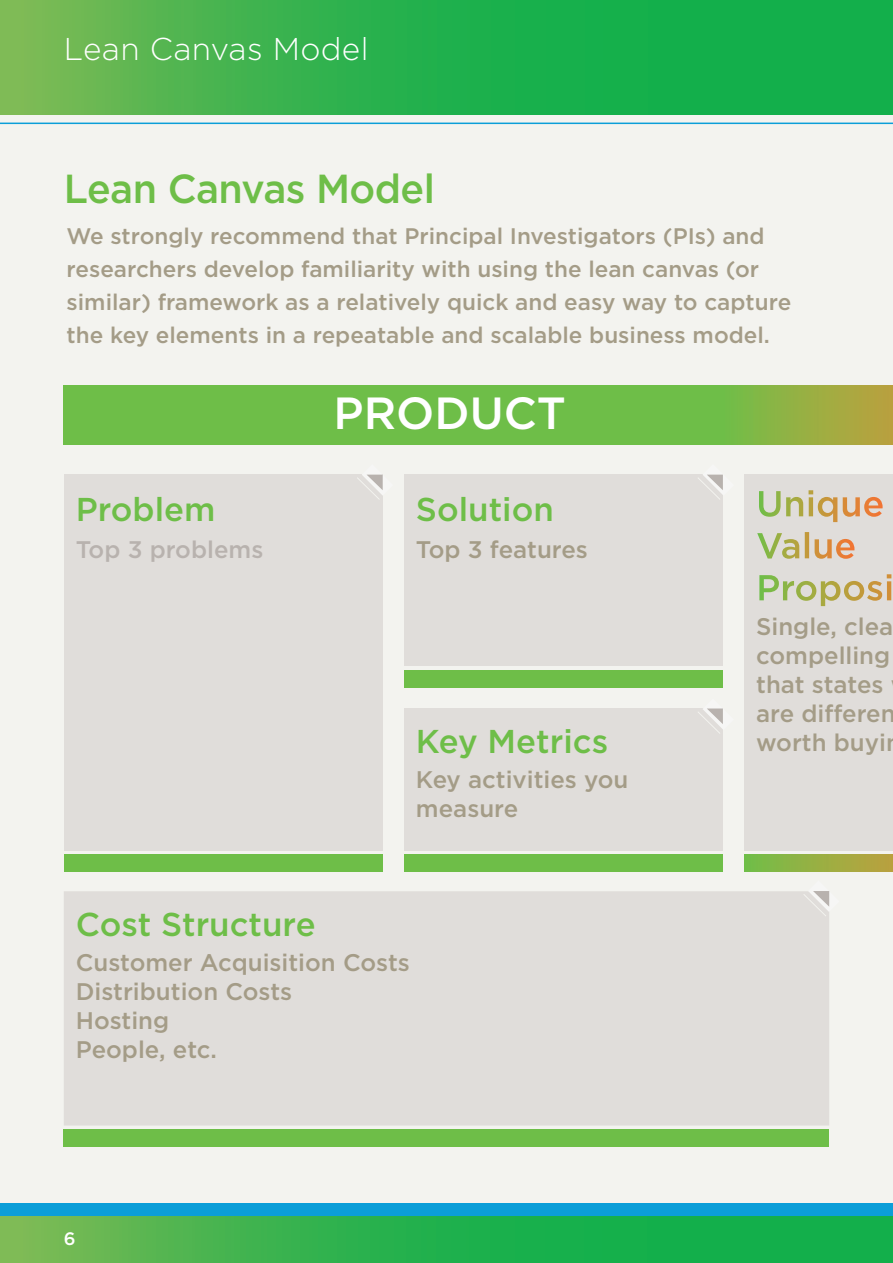
<style>
.page{position:relative;width:893px;height:1263px;background:#f3f3ef}
.page>*{position:absolute;margin:0;border:0;box-sizing:border-box;transform-origin:0 0}
.t1{font:500 45px "Gotham";color:#fff}
.t2{font:500 40.5px "Gotham";letter-spacing:-.015em;color:#6ebe48}
.t3{font:500 33px "Gotham";color:#6ebe48}
.t4{font:300 31.5px "Gotham";letter-spacing:.01em;color:#fff}
.t5{font:500 24px/28.8px "Gotham";color:#a49c87}
.t6{font:500 24px "Gotham";color:#b8b2ae}
.t7{font:500 22.5px/33px "Gotham";color:#a49c87}
.t8{font:500 18px "Gotham";color:#fff}
</style>
<div class="page">
<svg style="left:0;top:0;width:893px;height:115px;background:#30b14d"></svg>
<div style="left:0;top:1203px;width:893px;height:19px;background:#0b9ed8"></div>
<hr style="left:0;top:123px;width:893px;height:1px;background:#0b9ed8">
<svg style="left:0;top:1216px;width:893px;height:47px;background:#30b14d"></svg>
<div style="left:64px;top:385px;width:772px;height:60px;background:#6ebe48"></div>
<div style="left:64px;top:891px;width:765px;height:234px;background:#e0ddda"></div>
<div style="left:64px;top:475px;width:319px;height:376px;background:#e0ddda"></div>
<div style="left:64px;top:855px;width:319px;height:17px;background:#6ebe48"></div>
<div style="left:64px;top:1130px;width:765px;height:17px;background:#6ebe48"></div>
<div style="left:404px;top:475px;width:319px;height:191px;background:#e0ddda"></div>
<div style="left:404px;top:708px;width:319px;height:143px;background:#e0ddda"></div>
<div style="left:744px;top:475px;width:149px;height:376px;background:#e0ddda"></div>
<div style="left:404px;top:855px;width:319px;height:17px;background:#6ebe48"></div>
<div style="left:744px;top:855px;width:149px;height:17px;background:linear-gradient(to right,#72be48,#bda13e)"></div>
<div style="left:723px;top:385px;width:170px;height:60px;background:linear-gradient(to right,#72be48,#bca13e)"></div>
<div style="left:404px;top:670px;width:319px;height:17px;background:#6ebe48"></div>
<svg style="left:759px;top:574px;width:133px;height:32px"></svg>
<svg style="left:757px;top:532px;width:97px;height:27px"></svg>
<svg style="left:759px;top:490px;width:124px;height:32px"></svg>
<svg style="left:356px;top:474px;width:27px;height:25px"></svg>
<svg style="left:697px;top:474px;width:26px;height:26px"></svg>
<svg style="left:698px;top:708px;width:25px;height:26px"></svg>
<svg style="left:803px;top:891px;width:27px;height:26px"></svg>
<h3 class="t4" style="left:64px;top:38px;width:306px">Lean Canvas Model</h3>
<h2 class="t2" style="left:64px;top:174px;width:373px">Lean canvas Model</h2>
<p class="t7" style="left:67px;top:222px;width:726px">We strongly recommend that principal Investigators (pIs) and researchers develop familiarity with using the lean canvas (or similar) framework as a relatively quick and easy way to capture the key elements in a repeatable and scalable business model.</p>
<h3 class="t3" style="left:76px;top:498px;width:141px">problem</h3>
<p class="t6" style="left:76px;top:541px;width:189px">Top 3 problems</p>
<h1 class="t1" style="left:334px;top:397px;width:234px">prODucT</h1>
<h3 class="t3" style="left:416px;top:498px;width:139px">Solution</h3>
<p class="t5" style="left:416px;top:537px;width:173px">Top 3 features</p>
<h3 class="t3" style="left:416px;top:730px;width:194px">Key Metrics</h3>
<p class="t5" style="left:416px;top:767px;width:214px">Key activities you measure</p>
<h3 class="t3" style="left:76px;top:912px;width:241px">cost Structure</h3>
<p class="t5" style="left:76px;top:950px;width:336px">customer acquisition costs<br>Distribution costs<br>Hosting<br>people, etc.</p>
<p class="t8" style="left:64px;top:1232px;width:13px">6</p>
<p class="t5" style="left:756px;top:614px;width:141px">Single, clea compelling that states are differen worth buyi</p>
</div>
